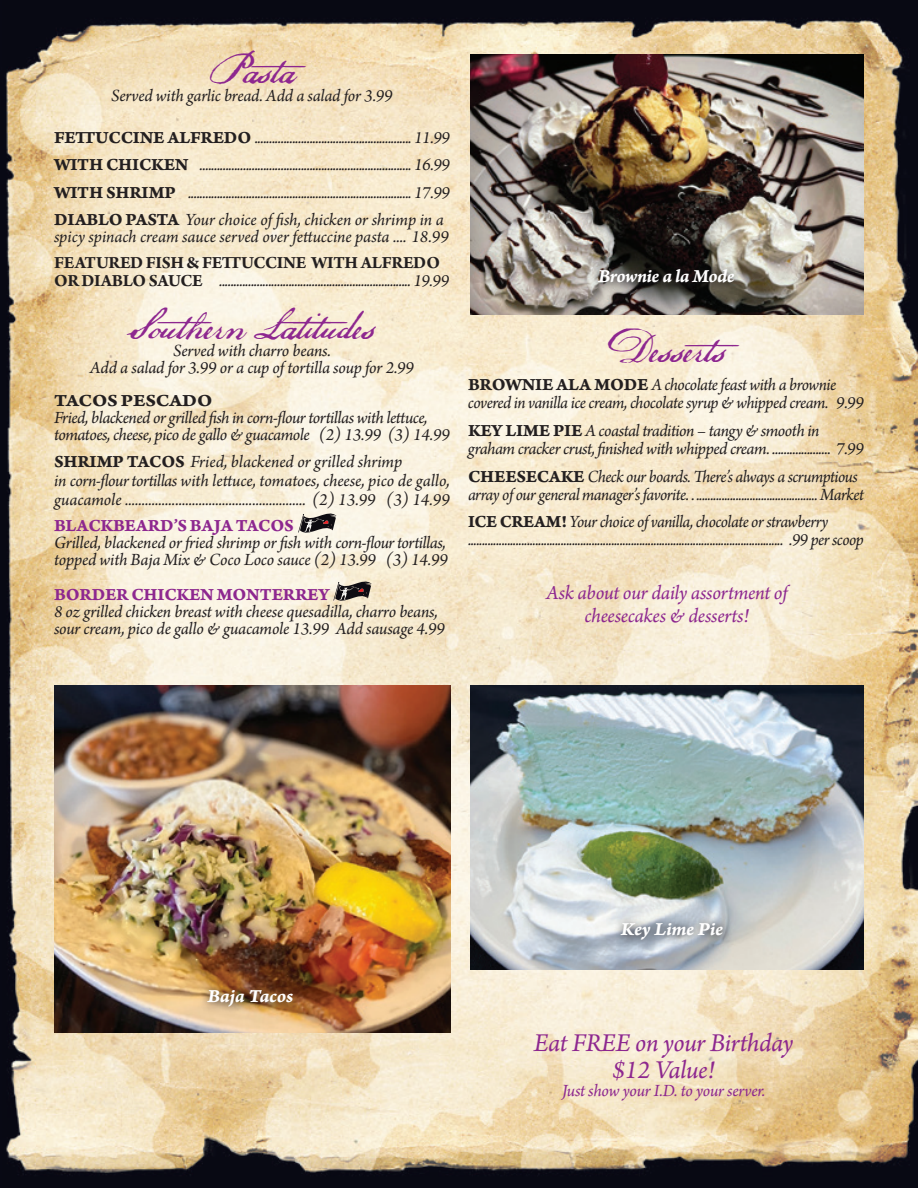
<style>
.page{position:relative;width:918px;height:1188px;background:#fff}
.page>*{position:absolute;margin:0;border:0;box-sizing:border-box;transform-origin:0 0}
.t1{font:42px "P22 Declaration Script";color:#8d278f}
.t2{font:italic 27px/27px "Arno Pro";letter-spacing:-.015em;color:#8d278f;text-align:center}
.t3{font:italic 21px/23.2px "Arno Pro";letter-spacing:-.015em;color:#8d278f;text-align:center}
.t4{font:19.5px "Arno Pro Bold Italic Caption";letter-spacing:-.02em;color:#fff}
.t5{font:italic 18px/18px "Arno Pro";letter-spacing:-.02em;color:#231f20}
.t6{font:18px "Arno Pro Bold Caption";letter-spacing:-.015em;color:#8d278f}
.t7{font:italic 18px "Arno Pro";letter-spacing:-.015em;color:#8d278f}
.t8{font:18px "Arno Pro Bold Caption";letter-spacing:-.015em;color:#231f20;scale:1.1 1}
.s1{font-family:"Arno Pro Bold Caption";font-style:normal}
.s2{font-weight:700;font-style:normal}
</style>
<div class="page">
<img style="left:0;top:0;width:918px;height:1188px">
<svg style="left:298px;top:511px;width:38px;height:26px"></svg>
<svg style="left:333px;top:579px;width:39px;height:26px"></svg>
<img style="left:471px;top:54px;width:393px;height:260px">
<svg style="left:589px;top:260px;width:154px;height:32px;background:#4d4a45"></svg>
<img style="left:471px;top:686px;width:393px;height:284px">
<img style="left:54px;top:686px;width:396px;height:346px">
<img style="left:199px;top:981px;width:103px;height:35px">
<svg style="left:613px;top:914px;width:119px;height:36px;background:#adb4bb"></svg>
<h1 class="t1" style="left:209px;top:44px;width:118px">Pasta</h1>
<p class="t5" style="left:111px;top:87px;width:283px">Served with garlic bread. Add a salad for 3.99</p>
<p class="t5" style="left:54px;top:124px;width:397px;line-height:27.5px;text-align:justify"><span class="s1">FETTUCCINE ALFREDO</span> ...................................................... 11.99<br><span class="s1">WITH CHICKEN</span> ......................................................................... 16.99<br><span class="s1">WITH SHRIMP</span> ............................................................................. 17.99<br><span class="s1">DIABLO PASTA</span> Your choice of fish, chicken or shrimp in a</p>
<p class="t5" style="left:54px;top:229px;width:396px">spicy spinach cream sauce served over fettuccine pasta .... 18.99</p>
<p class="t5" style="left:54px;top:255px;width:397px"><span class="s2">FEATURED FISH &amp; FETTUCCINE WITH ALFREDO<br>OR DIABLO SAUCE</span> .................................................................. 19.99</p>
<h1 class="t1" style="left:129px;top:300px;width:247px">Southern Latitudes</h1>
<p class="t5" style="left:90px;top:343px;width:326px;line-height:17.2px;text-align:center">Served with charro beans.<br>Add a salad for 3.99 or a cup of tortilla soup for 2.99</p>
<p class="t8" style="left:54px;top:390px;width:145px">TACOS PESCADO</p>
<p class="t5" style="left:54px;top:410px;width:397px;line-height:17.2px">Fried, blackened or grilled fish in corn-flour tortillas with lettuce, tomatoes, cheese, pico de gallo &amp; guacamole (2) 13.99 (3) 14.99</p>
<p class="t5" style="left:54px;top:453px;width:397px;line-height:18.8px"><span class="s1">SHRIMP TACOS</span> Fried, blackened or grilled shrimp<br>in corn-flour tortillas with lettuce, tomatoes, cheese, pico de gallo, guacamole ...................................................... (2) 13.99 (3) 14.99</p>
<p class="t6" style="left:54px;top:515px;width:241px">BLACKBEARD’S BAJA TACOS</p>
<p class="t5" style="left:54px;top:535px;width:396px;line-height:17.2px">Grilled, blackened or fried shrimp or fish with corn-flour tortillas, topped with Baja Mix &amp; Coco Loco sauce (2) 13.99 (3) 14.99</p>
<p class="t6" style="left:54px;top:584px;width:277px">BORDER CHICKEN MONTERREY</p>
<p class="t5" style="left:54px;top:604px;width:393px;line-height:17.2px">8 oz grilled chicken breast with cheese quesadilla, charro beans, sour cream, pico de gallo &amp; guacamole 13.99 Add sausage 4.99</p>
<p class="t4" style="left:598px;top:264px;width:138px">Brownie a la Mode</p>
<h1 class="t1" style="left:607px;top:323px;width:154px">Desserts</h1>
<p class="t5" style="left:468px;top:377px;width:397px"><span class="s1">BROWNIE ALA MODE</span> A chocolate feast with a brownie covered in vanilla ice cream, chocolate syrup &amp; whipped cream. 9.99</p>
<p class="t5" style="left:468px;top:422px;width:398px"><span class="s1">KEY LIME PIE</span> A coastal tradition – tangy &amp; smooth in graham cracker crust, finished with whipped cream. .................... 7.99</p>
<p class="t5" style="left:468px;top:468px;width:398px"><span class="s1">CHEESECAKE</span> Check our boards. There’s always a scrumptious array of our general manager’s favorite. . ........................................... Market</p>
<p class="t5" style="left:468px;top:514px;width:398px"><span class="s1">ICE CREAM!</span> Your choice of vanilla, chocolate or strawberry ................................................................................................................ .99 per scoop</p>
<p class="t3" style="left:546px;top:582px;width:243px">Ask about our daily assortment of cheesecakes &amp; desserts!</p>
<p class="t4" style="left:207px;top:984px;width:87px">Baja Tacos</p>
<p class="t4" style="left:621px;top:917px;width:104px">Key Lime Pie</p>
<h2 class="t2" style="left:534px;top:1031px;width:261px">Eat FREE on your Birthday $12 Value!</h2>
<p class="t7" style="left:562px;top:1080px;width:205px">Just show your I.D. to your server.</p>
</div>
